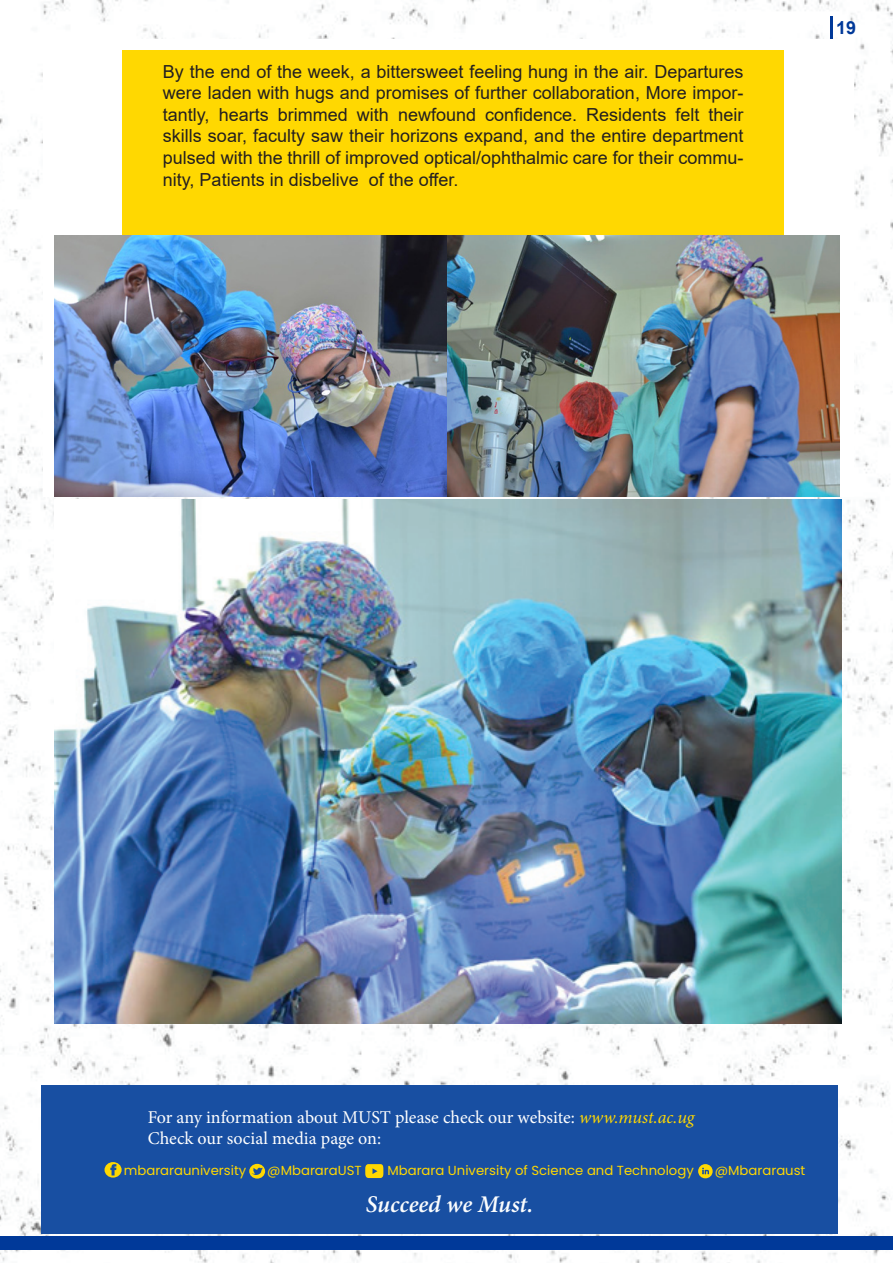
<style>
.page{position:relative;width:893px;height:1263px;background:#fff}
.page>*{position:absolute;margin:0;border:0;box-sizing:border-box;transform-origin:0 0}
.t1{font:italic 600 24px "Minion Pro";letter-spacing:-.005em;color:#fbfdfe}
.t2{font:18px/21.6px "Arial";color:#231f20;text-align:justify}
.t3{font:18px "Minion Pro";letter-spacing:-.005em;color:#fff}
.t4{font:700 18px "Arial";color:#003999}
.t5{font:13.05px "Poppins";color:#ffd801}
.s1{font-style:italic;color:#ffd801}
</style>
<div class="page">
<img style="left:0;top:0;width:893px;height:1263px">
<div style="left:43px;top:39px;width:811px;height:457px;background:#fff"></div>
<div style="left:122px;top:51px;width:662px;height:189px;background:#ffd801"></div>
<div style="left:0;top:1237px;width:893px;height:13px;background:#003999"></div>
<div style="left:41px;top:1085px;width:797px;height:149px;background:#184fa2"></div>
<svg style="left:105px;top:1162px;width:17px;height:15px"></svg>
<svg style="left:249px;top:1164px;width:16px;height:14px"></svg>
<svg style="left:365px;top:1164px;width:18px;height:14px"></svg>
<svg style="left:698px;top:1164px;width:15px;height:14px"></svg>
<img style="left:55px;top:235px;width:785px;height:261px">
<img style="left:55px;top:499px;width:787px;height:524px">
<hr style="left:830px;top:16px;width:3px;height:23px;background:#003999">
<p class="t2" style="left:163px;top:60px;width:582px">By the end of the week, a bittersweet feeling hung in the air. Departures were laden with hugs and promises of further collaboration, More impor&shy;tantly, hearts brimmed with newfound confidence. Residents felt their skills soar, faculty saw their horizons expand, and the entire department pulsed with the thrill of improved optical/ophthalmic care for their commu&shy;nity, Patients in disbelive of the offer.</p>
<p class="t4" style="left:836px;top:14px;width:22px">19</p>
<p class="t3" style="left:148px;top:1105px;width:548px">For any information about MUST please check our website: <span class="s1">www.must.ac.ug</span></p>
<p class="t3" style="left:148px;top:1127px;width:235px">Check our social media page on:</p>
<p class="t5" style="left:124px;top:1162px;width:124px">mbararauniversity</p>
<p class="t5" style="left:267px;top:1162px;width:96px">@MbararaUST</p>
<p class="t5" style="left:387px;top:1163px;width:308px">Mbarara University of Science and Technology</p>
<p class="t5" style="left:715px;top:1162px;width:92px">@Mbararaust</p>
<p class="t1" style="left:366px;top:1188px;width:169px">Succeed we Must.</p>
</div>
